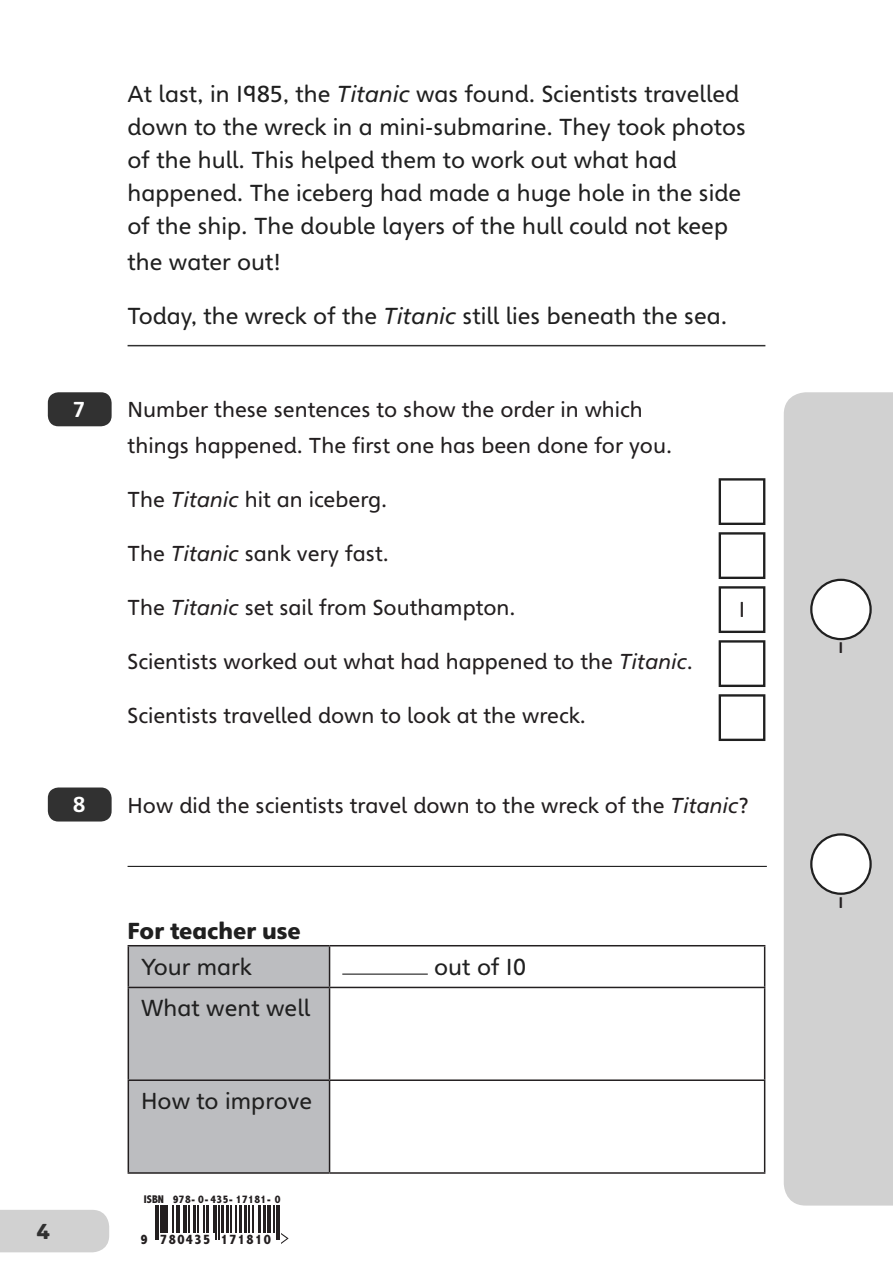
<style>
.page{position:relative;width:893px;height:1263px;background:#fff}
.page>*{position:absolute;margin:0;border:0;box-sizing:border-box;transform-origin:0 0}
.base_font{font:22.5px/33px "Heinemann Roman Special Rm";color:#202020}
.Base_Font___rule{font:22.5px "Heinemann Roman Special Rm";color:#202020}
.t1{font:900 22.5px "Heinemann Roman Special";color:#202020}
.Question_number_styl{font:21px/36px "Heinemann Roman Special Rm";color:#231f20}
.Question_number_styl-2{font:700 21px "Heinemann Roman Special";color:#fff}
.Page_number_style{font:900 21px "Heinemann Roman Special";color:#313131}
.t2{font:700 15px "Heinemann Roman Special";color:#231f20}
.t3{font:800 condensed 14.1px "Abadi MT Pro";letter-spacing:.1em;color:#231f20}
.t4{font:800 condensed 11.25px "Abadi MT Pro";letter-spacing:.04em;color:#231f20}
.s1{font-family:"Heinemann Roman Special Rm It"}
</style>
<div class="page">
<div style="left:783px;top:392px;width:110px;height:814px;background:#d1d1d1"></div>
<div style="left:0;top:1210px;width:109px;height:42px;background:#d1d1d1"></div>
<hr style="left:128px;top:345px;width:637px;height:1px;background:#313131">
<hr style="left:128px;top:866px;width:639px;height:1px;background:#202020">
<div style="left:129px;top:946px;width:200px;height:226px;background:#bcbdc0"></div>
<svg style="left:330px;top:946px;width:434px;height:226px"></svg>
<hr style="left:128px;top:945px;width:202px;height:1px;background:#231f20">
<hr style="left:128px;top:946px;width:1px;height:41px;background:#231f20">
<hr style="left:330px;top:945px;width:435px;height:1px;background:#231f20">
<hr style="left:329px;top:946px;width:1px;height:41px;background:#231f20">
<hr style="left:764px;top:946px;width:1px;height:41px;background:#231f20">
<hr style="left:128px;top:987px;width:202px;height:1px;background:#231f20">
<hr style="left:128px;top:988px;width:1px;height:91px;background:#231f20">
<hr style="left:330px;top:987px;width:435px;height:1px;background:#231f20">
<hr style="left:329px;top:988px;width:1px;height:91px;background:#231f20">
<hr style="left:764px;top:988px;width:1px;height:91px;background:#231f20">
<hr style="left:128px;top:1079px;width:202px;height:2px;background:#231f20">
<hr style="left:128px;top:1081px;width:1px;height:91px;background:#231f20">
<hr style="left:330px;top:1079px;width:435px;height:2px;background:#231f20">
<hr style="left:329px;top:1081px;width:1px;height:91px;background:#231f20">
<hr style="left:764px;top:1081px;width:1px;height:91px;background:#231f20">
<hr style="left:128px;top:1172px;width:202px;height:2px;background:#231f20">
<hr style="left:330px;top:1172px;width:435px;height:2px;background:#231f20">
<hr style="left:342px;top:973px;width:86px;height:2px;background:#202020">
<div style="left:719px;top:478px;width:46px;height:47px;background:#fff;border:2px solid #202020"></div>
<div style="left:719px;top:532px;width:46px;height:47px;background:#fff;border:2px solid #202020"></div>
<div style="left:719px;top:586px;width:46px;height:47px;border:2px solid #202020"></div>
<div style="left:719px;top:640px;width:46px;height:47px;background:#fff;border:2px solid #202020"></div>
<div style="left:719px;top:694px;width:46px;height:47px;background:#fff;border:2px solid #202020"></div>
<div style="left:48px;top:392px;width:64px;height:34px;background:#313131;border-radius:11px"></div>
<div style="left:811px;top:580px;width:60px;height:59px;background:#fff;border-radius:50%"></div>
<div style="left:810px;top:579px;width:62px;height:61px;border:2px solid #202020;border-radius:50%"></div>
<div style="left:48px;top:787px;width:64px;height:34px;background:#313131;border-radius:11px"></div>
<div style="left:811px;top:834px;width:60px;height:60px;background:#fff;border-radius:50%"></div>
<div style="left:810px;top:833px;width:62px;height:62px;border:2px solid #202020;border-radius:50%"></div>
<hr style="left:155px;top:1205px;width:1px;height:34px;background:#231f20">
<hr style="left:158px;top:1205px;width:1px;height:34px;background:#231f20">
<hr style="left:160px;top:1205px;width:4px;height:28px;background:#231f20">
<hr style="left:165px;top:1205px;width:3px;height:28px;background:#231f20">
<svg style="left:172px;top:1205px;width:8px;height:28px"></svg>
<hr style="left:183px;top:1205px;width:4px;height:28px;background:#231f20">
<svg style="left:188px;top:1205px;width:1px;height:28px"></svg>
<hr style="left:193px;top:1205px;width:3px;height:28px;background:#231f20">
<svg style="left:197px;top:1205px;width:1px;height:28px"></svg>
<svg style="left:204px;top:1205px;width:1px;height:28px"></svg>
<hr style="left:206px;top:1205px;width:3px;height:28px;background:#231f20">
<svg style="left:213px;top:1205px;width:1px;height:28px"></svg>
<hr style="left:216px;top:1205px;width:1px;height:34px;background:#231f20">
<hr style="left:218px;top:1205px;width:2px;height:34px;background:#231f20">
<hr style="left:221px;top:1205px;width:3px;height:28px;background:#231f20">
<hr style="left:226px;top:1205px;width:3px;height:28px;background:#231f20">
<svg style="left:230px;top:1205px;width:1px;height:28px"></svg>
<hr style="left:235px;top:1205px;width:2px;height:28px;background:#231f20">
<hr style="left:239px;top:1205px;width:3px;height:28px;background:#231f20">
<hr style="left:245px;top:1205px;width:2px;height:28px;background:#231f20">
<hr style="left:248px;top:1205px;width:2px;height:28px;background:#231f20">
<hr style="left:252px;top:1205px;width:2px;height:28px;background:#231f20">
<hr style="left:258px;top:1205px;width:2px;height:28px;background:#231f20">
<hr style="left:263px;top:1205px;width:3px;height:28px;background:#231f20">
<hr style="left:267px;top:1205px;width:4px;height:28px;background:#231f20">
<svg style="left:274px;top:1205px;width:1px;height:28px"></svg>
<hr style="left:276px;top:1205px;width:1px;height:34px;background:#231f20">
<hr style="left:279px;top:1205px;width:1px;height:34px;background:#231f20">
<svg style="left:281px;top:1233px;width:8px;height:11px"></svg>
<h2 class="Question_number_styl-2" style="left:74px;top:396px;width:12px">7</h2>
<h2 class="Question_number_styl-2" style="left:73px;top:791px;width:14px">8</h2>
<p class="base_font" style="left:128px;top:77px;width:620px">At last, in 1985, the <span class="s1">Titanic</span> was found. Scientists travelled down to the wreck in a mini-submarine. They took photos of the hull. This helped them to work out what had happened. The iceberg had made a huge hole in the side of the ship. The double layers of the hull could not keep</p>
<p class="base_font" style="left:128px;top:245px;width:155px">the water out!</p>
<p class="Base_Font___rule" style="left:128px;top:302px;width:601px">Today, the wreck of the <span class="s1">Titanic</span> still lies beneath the sea.</p>
<h2 class="Question_number_styl" style="left:128px;top:391px;width:546px">Number these sentences to show the order in which things happened. The first one has been done for you.</h2>
<h2 class="Question_number_styl" style="left:128px;top:481px;width:261px">The <span class="s1">Titanic</span> hit an iceberg.</h2>
<h2 class="Question_number_styl" style="left:128px;top:535px;width:263px">The <span class="s1">Titanic</span> sank very fast.</h2>
<h2 class="Question_number_styl" style="left:128px;top:589px;width:389px">The <span class="s1">Titanic</span> set sail from Southampton.</h2>
<h2 class="Question_number_styl" style="left:128px;top:643px;width:567px">Scientists worked out what had happened to the <span class="s1">Titanic</span>.</h2>
<h2 class="Question_number_styl" style="left:128px;top:697px;width:460px">Scientists travelled down to look at the wreck.</h2>
<p class="Question_number_styl" style="left:739px;top:592px;width:8px">1</p>
<h2 class="Question_number_styl" style="left:128px;top:787px;width:623px">How did the scientists travel down to the wreck of the <span class="s1">Titanic</span>?</h2>
<p class="Page_number_style" style="left:37px;top:1218px;width:15px">4</p>
<p class="t1" style="left:128px;top:917px;width:175px">For teacher use</p>
<p class="base_font" style="left:141px;top:950px;width:112px">Your mark</p>
<p class="base_font" style="left:434px;top:950px;width:94px">out of 10</p>
<p class="base_font" style="left:141px;top:992px;width:171px">What went well</p>
<p class="base_font" style="left:141px;top:1085px;width:172px">How to improve</p>
<p class="t4" style="left:144px;top:1193px;width:138px">ISBN 978- 0-435- 17181- 0</p>
<p class="t3" style="left:140px;top:1231px;width:132px">9 780435 171810</p>
<p class="t2" style="left:838px;top:638px;width:6px">1</p>
<p class="t2" style="left:838px;top:893px;width:6px">1</p>
</div>
